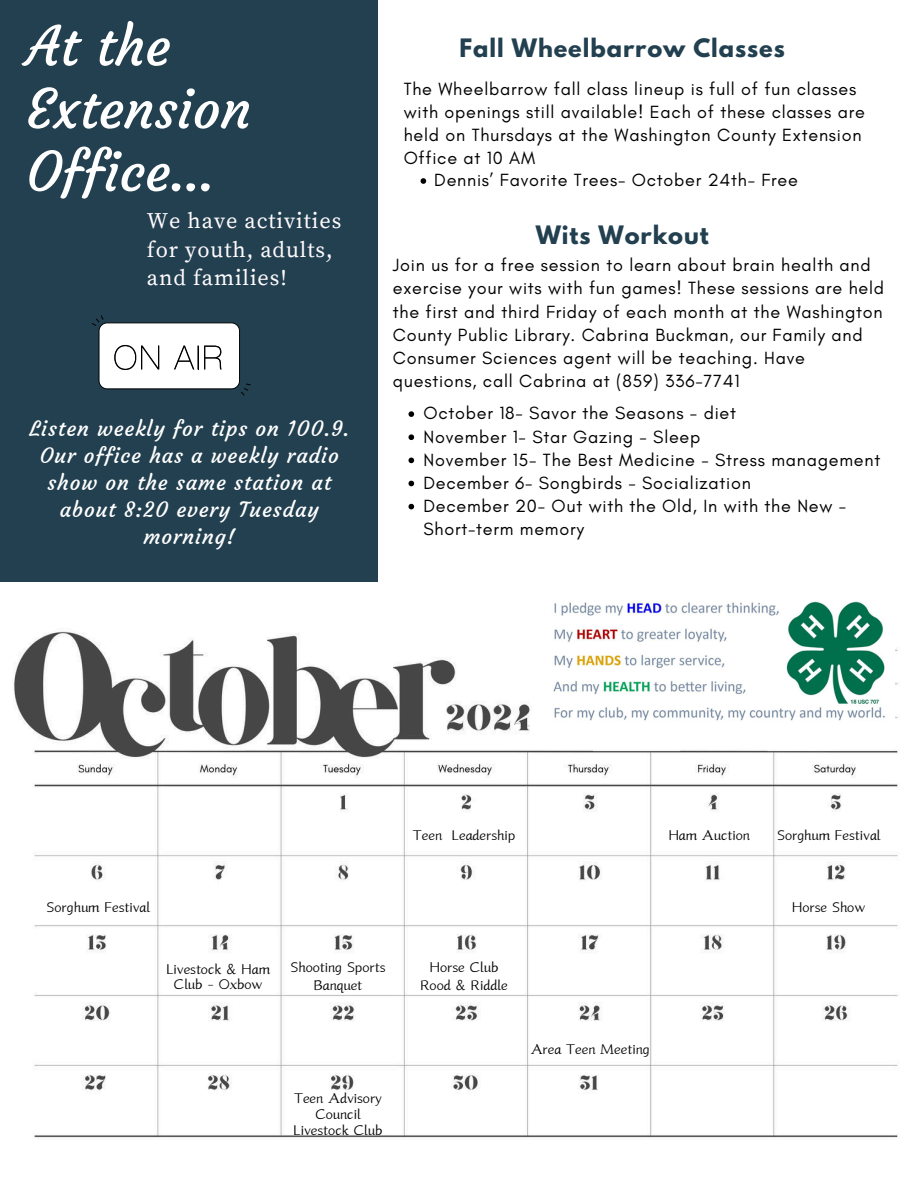
<style>
.page{position:relative;width:918px;height:1188px;background:#fff}
.page>*{position:absolute;margin:0;border:0;box-sizing:border-box;transform-origin:0 0}
.t1{font:54.15px/62.7px "Courgette";color:#fff}
.t2{font:700 22.5px "League Spartan";letter-spacing:.04em;color:#224050}
.t3{font:22.2px/28.5px "Source Serif Pro";letter-spacing:.04em;color:#fffbfe}
.t4{font:21px/27px "Courgette";letter-spacing:.04em;color:#fff;text-align:center}
.t5{font:18px/23.1px "Glacial Indifference";letter-spacing:.04em;color:#000}
.t6{font:16.5px/18px "Canva Zhou Yi Qing Ke Ben Latin";color:#000;text-align:center}
</style>
<div class="page">
<div style="left:0;top:0;width:377px;height:582px;background:#224050"></div>
<svg style="left:92px;top:315px;width:158px;height:80px"></svg>
<img style="left:13px;top:631px;width:885px;height:507px">
<svg style="left:471px;top:631px;width:74px;height:63px"></svg>
<img style="left:545px;top:601px;width:350px;height:129px">
<svg style="left:409px;top:411px;width:5px;height:6px"></svg>
<svg style="left:409px;top:434px;width:5px;height:6px"></svg>
<svg style="left:409px;top:458px;width:5px;height:5px"></svg>
<svg style="left:409px;top:481px;width:5px;height:5px"></svg>
<svg style="left:409px;top:504px;width:5px;height:5px"></svg>
<svg style="left:421px;top:178px;width:5px;height:6px"></svg>
<p class="t1" style="left:26px;top:15px;width:227px">At the<br>Extension<br>Office...</p>
<h3 class="t3" style="left:147px;top:208px;width:196px">We have activities for youth, adults, and families!</h3>
<p class="t4" style="left:30px;top:416px;width:321px">Listen weekly for tips on 100.9.<br>Our office has a weekly radio show on the same station at about 8:20 every Tuesday morning!</p>
<h2 class="t2" style="left:459px;top:37px;width:327px">Fall Wheelbarrow Classes</h2>
<p class="t5" style="left:404px;top:77px;width:463px">The Wheelbarrow fall class lineup is full of fun classes with openings still available! Each of these classes are held on Thursdays at the Washington County Extension Office at 10 AM</p>
<p class="t5" style="left:434px;top:169px;width:365px">Dennis’ Favorite Trees- October 24th- Free</p>
<p class="t2" style="left:536px;top:224px;width:174px">Wits Workout</p>
<p class="t5" style="left:393px;top:253px;width:493px">Join us for a free session to learn about brain health and exercise your wits with fun games! These sessions are held the first and third Friday of each month at the Washington County Public Library. Cabrina Buckman, our Family and Consumer Sciences agent will be teaching. Have questions, call Cabrina at (859) 336-7741</p>
<p class="t5" style="left:423px;top:402px;width:314px">October 18- Savor the Seasons - diet</p>
<h2 class="t5" style="left:423px;top:425px;width:278px">November 1- Star Gazing - Sleep</h2>
<p class="t5" style="left:423px;top:448px;width:458px">November 15- The Best Medicine - Stress management</p>
<p class="t5" style="left:423px;top:471px;width:329px">December 6- Songbirds - Socialization</p>
<p class="t5" style="left:423px;top:494px;width:424px">December 20- Out with the Old, In with the New -<br>Short-term memory</p>
<p class="t6" style="left:47px;top:898px;width:105px">Sorghum Festival</p>
<p class="t6" style="left:413px;top:826px;width:104px">Teen Leadership</p>
<p class="t6" style="left:669px;top:826px;width:83px">Ham Auction</p>
<p class="t6" style="left:777px;top:826px;width:105px">Sorghum Festival</p>
<p class="t6" style="left:792px;top:898px;width:74px">Horse Show</p>
<p class="t6" style="left:166px;top:962px;width:105px;line-height:14.7px">Livestock &amp; Ham<br>Club - Oxbow</p>
<p class="t6" style="left:291px;top:958px;width:96px">Shooting Sports<br>Banquet</p>
<p class="t6" style="left:294px;top:1089px;width:89px">Teen Advisory</p>
<p class="t6" style="left:315px;top:1105px;width:47px">Council</p>
<p class="t6" style="left:294px;top:1121px;width:90px">Livestock Club</p>
<p class="t6" style="left:430px;top:958px;width:70px">Horse Club</p>
<p class="t6" style="left:421px;top:976px;width:89px">Rood &amp; Riddle</p>
<p class="t6" style="left:531px;top:1040px;width:120px">Area Teen Meeting</p>
</div>
